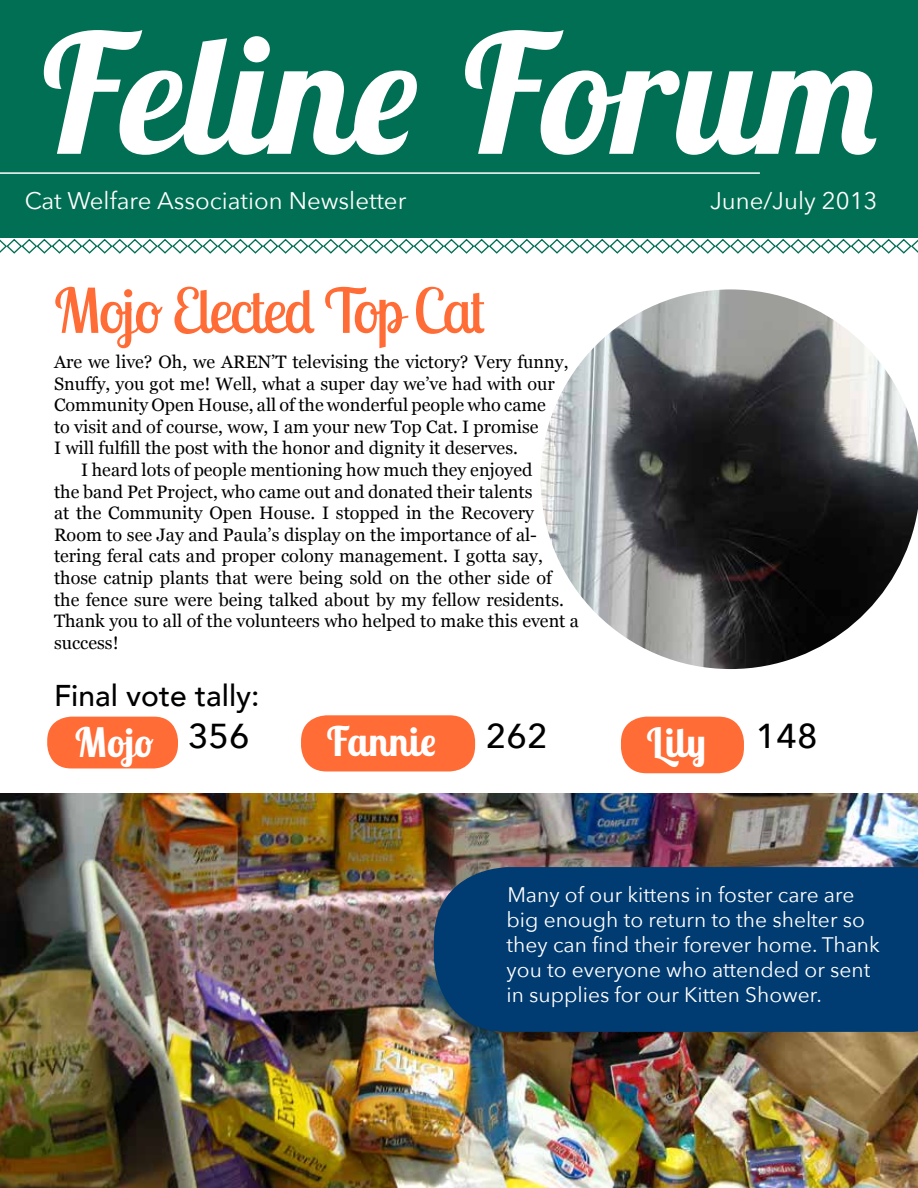
<style>
.page{position:relative;width:918px;height:1188px;background:#fff}
.page>*{position:absolute;margin:0;border:0;box-sizing:border-box;transform-origin:0 0}
.t1{font:italic 700 165px "Lobster Two";color:#fff}
.t2{font:61.5px "Lobster Two";letter-spacing:-.045em;color:#ff6c36}
.t3{font:700 40.5px "Lobster Two";color:#fff}
.t4{font:500 34.5px "Avenir Next";color:#000}
.t5{font:500 30px "Avenir";color:#000}
.t6{font:24px "Avenir Next";color:#fff}
.t7{font:21px/25.2px "Avenir Next";color:#fff}
.t8{font:18px "Georgia";color:#000}
</style>
<div class="page">
<div style="left:0;top:0;width:918px;height:238px;background:#006f53"></div>
<svg style="left:0;top:238px;width:918px;height:16px"></svg>
<hr style="left:0;top:172px;width:760px;height:2px;background:#fff">
<img style="left:0;top:794px;width:918px;height:394px">
<div style="left:434px;top:867px;width:484px;height:165px;background:#003b71"></div>
<img style="left:541px;top:289px;width:377px;height:380px">
<div style="left:47px;top:717px;width:131px;height:51px;background:#ff6c36;border-radius:24px"></div>
<div style="left:301px;top:715px;width:174px;height:56px;background:#ff6c36;border-radius:25px"></div>
<div style="left:621px;top:717px;width:123px;height:56px;background:#ff6c36;border-radius:26px"></div>
<h1 class="t1" style="left:33px;top:-11px;width:852px">Feline Forum</h1>
<h3 class="t6" style="left:710px;top:186px;width:169px">June/July 2013</h3>
<h3 class="t6" style="left:25px;top:186px;width:383px">Cat Welfare Association Newsletter</h3>
<h2 class="t2" style="left:54px;top:271px;width:432px">Mojo Elected Top Cat</h2>
<p class="t8" style="left:54px;top:349px;width:516px">Are we live? Oh, we AREN’T televising the victory? Very funny,</p>
<p class="t8" style="left:54px;top:370px;width:502px">Snuffy, you got me! Well, what a super day we’ve had with our</p>
<p class="t8" style="left:54px;top:392px;width:493px">Community Open House, all of the wonderful people who came</p>
<p class="t8" style="left:54px;top:413px;width:486px">to visit and of course, wow, I am your new Top Cat. I promise</p>
<p class="t8" style="left:54px;top:435px;width:465px">I will fulfill the post with the honor and dignity it deserves.</p>
<p class="t8" style="left:81px;top:457px;width:453px">I heard lots of people mentioning how much they enjoyed</p>
<p class="t8" style="left:54px;top:478px;width:480px">the band Pet Project, who came out and donated their talents</p>
<p class="t8" style="left:54px;top:500px;width:481px">at the Community Open House. I stopped in the Recovery</p>
<p class="t8" style="left:54px;top:521px;width:484px">Room to see Jay and Paula’s display on the importance of al-</p>
<p class="t8" style="left:54px;top:543px;width:490px">tering feral cats and proper colony management. I gotta say,</p>
<p class="t8" style="left:54px;top:565px;width:499px">those catnip plants that were being sold on the other side of</p>
<p class="t8" style="left:54px;top:586px;width:511px">the fence sure were being talked about by my fellow residents.</p>
<p class="t8" style="left:54px;top:608px;width:527px">Thank you to all of the volunteers who helped to make this event a</p>
<p class="t8" style="left:54px;top:629px;width:66px">success!</p>
<h3 class="t5" style="left:54px;top:670px;width:207px">Final vote tally:</h3>
<h3 class="t4" style="left:188px;top:715px;width:63px">356</h3>
<h3 class="t4" style="left:486px;top:715px;width:63px">262</h3>
<h3 class="t4" style="left:756px;top:715px;width:63px">148</h3>
<h3 class="t3" style="left:75px;top:717px;width:80px">Mojo</h3>
<h3 class="t3" style="left:327px;top:715px;width:111px">Fannie</h3>
<h3 class="t3" style="left:646px;top:717px;width:61px">Lily</h3>
<p class="t7" style="left:507px;top:882px;width:375px">Many of our kittens in foster care are big enough to return to the shelter so they can find their forever home. Thank you to everyone who attended or sent in supplies for our Kitten Shower.</p>
</div>
